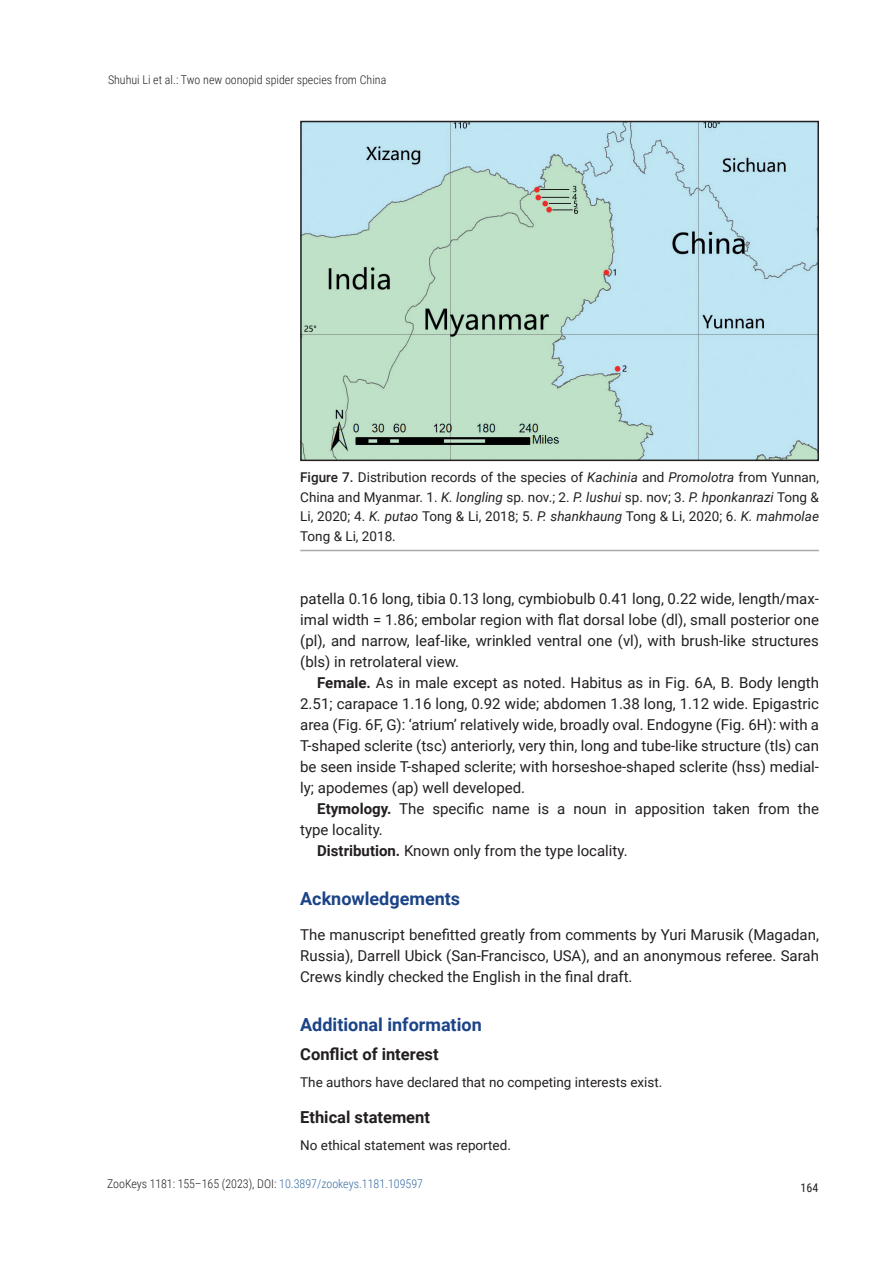
<style>
.page{position:relative;width:893px;height:1263px;background:#fff}
.page>*{position:absolute;margin:0;border:0;box-sizing:border-box;transform-origin:0 0}
.H_-_Back{font:700 18px "Roboto";color:#1b4387}
.H_-_Acknowledgements{font:700 18px "Roboto";color:#1b4387}
.H_-_2_level_small_in{font:700 16.5px "Roboto";color:#231f20}
.Body_text{font:15px/21px "Roboto";color:#231f20;text-align:justify}
.Body_text_-_no_inden{font:15px/21px "Roboto";color:#231f20;text-align:justify}
.FIG_-_Caption{font:13.5px/19.8px "Roboto";color:#231f20;text-align:justify}
.Body_text_-_no_inden-2{font:13.5px "Roboto";color:#231f20}
.t1{font:300 12px "Roboto Condensed";color:#231f20}
.t2{font:12px "Roboto Condensed";color:#231f20}
.s1{font-weight:500}
.s2{font-style:italic}
.s3{font-weight:700}
.s4{color:#376ba5}
</style>
<div class="page">
<img style="left:303px;top:124px;width:513px;height:334px">
<div style="left:300px;top:121px;width:519px;height:340px;border:2px solid #231f20"></div>
<hr style="left:300px;top:550px;width:519px;height:1px;background:#a8a9ad">
<p class="t1" style="left:108px;top:71px;width:280px">Shuhui Li et al.: Two new oonopid spider species from China</p>
<p class="FIG_-_Caption" style="left:300px;top:467px;width:520px"><span class="s1">Figure 7.</span> Distribution records of the species of <span class="s2">Kachinia</span> and <span class="s2">Promolotra</span> from Yunnan, China and Myanmar. 1. <span class="s2">K. longling</span> sp. nov.; 2. <span class="s2">P. lushui</span> sp. nov; 3. <span class="s2">P. hponkanrazi</span> Tong &amp; Li, 2020; 4. <span class="s2">K. putao</span> Tong &amp; Li, 2018; 5. <span class="s2">P. shankhaung</span> Tong &amp; Li, 2020; 6. <span class="s2">K. mahmolae </span>Tong &amp; Li, 2018.</p>
<p class="Body_text" style="left:300px;top:587px;width:520px">patella 0.16 long, tibia 0.13 long, cymbiobulb 0.41 long, 0.22 wide, length/max&shy;imal width = 1.86; embolar region with flat dorsal lobe (dl), small posterior one (pl), and narrow, leaf-like, wrinkled ventral one (vl), with brush-like structures (bls) in retrolateral view.</p>
<p class="Body_text" style="left:300px;top:671px;width:520px;text-indent:17px"><span class="s3">Female.</span> As in male except as noted. Habitus as in Fig. 6A, B. Body length 2.51; carapace 1.16 long, 0.92 wide; abdomen 1.38 long, 1.12 wide. Epigastric area (Fig. 6F, G): ‘atrium’ relatively wide, broadly oval. Endogyne (Fig. 6H): with a T-shaped sclerite (tsc) anteriorly, very thin, long and tube-like structure (tls) can be seen inside T-shaped sclerite; with horseshoe-shaped sclerite (hss) medial&shy;ly; apodemes (ap) well developed.</p>
<p class="Body_text" style="left:300px;top:797px;width:520px;text-indent:17px"><span class="s3">Etymology.</span> The specific name is a noun in apposition taken from the type locality.</p>
<p class="Body_text" style="left:317px;top:839px;width:312px"><span class="s3">Distribution.</span> Known only from the type locality.</p>
<p class="H_-_Acknowledgements" style="left:300px;top:885px;width:161px">Acknowledgements</p>
<p class="Body_text_-_no_inden" style="left:300px;top:923px;width:520px">The manuscript benefitted greatly from comments by Yuri Marusik (Magadan, Russia), Darrell Ubick (San-Francisco, USA), and an anonymous referee. Sarah Crews kindly checked the English in the final draft.</p>
<p class="H_-_Back" style="left:300px;top:1011px;width:183px">Additional information</p>
<p class="H_-_2_level_small_in" style="left:300px;top:1042px;width:140px">Conflict of interest</p>
<p class="Body_text_-_no_inden-2" style="left:300px;top:1073px;width:364px">The authors have declared that no competing interests exist.</p>
<p class="H_-_2_level_small_in" style="left:300px;top:1106px;width:131px">Ethical statement</p>
<p class="Body_text_-_no_inden-2" style="left:300px;top:1136px;width:212px">No ethical statement was reported.</p>
<p class="t1" style="left:107px;top:1175px;width:318px">ZooKeys 1181: 155–165 (2023), DOI: <span class="s4">10.3897/zookeys.1181.109597</span></p>
<p class="t2" style="left:801px;top:1179px;width:19px">164</p>
</div>
